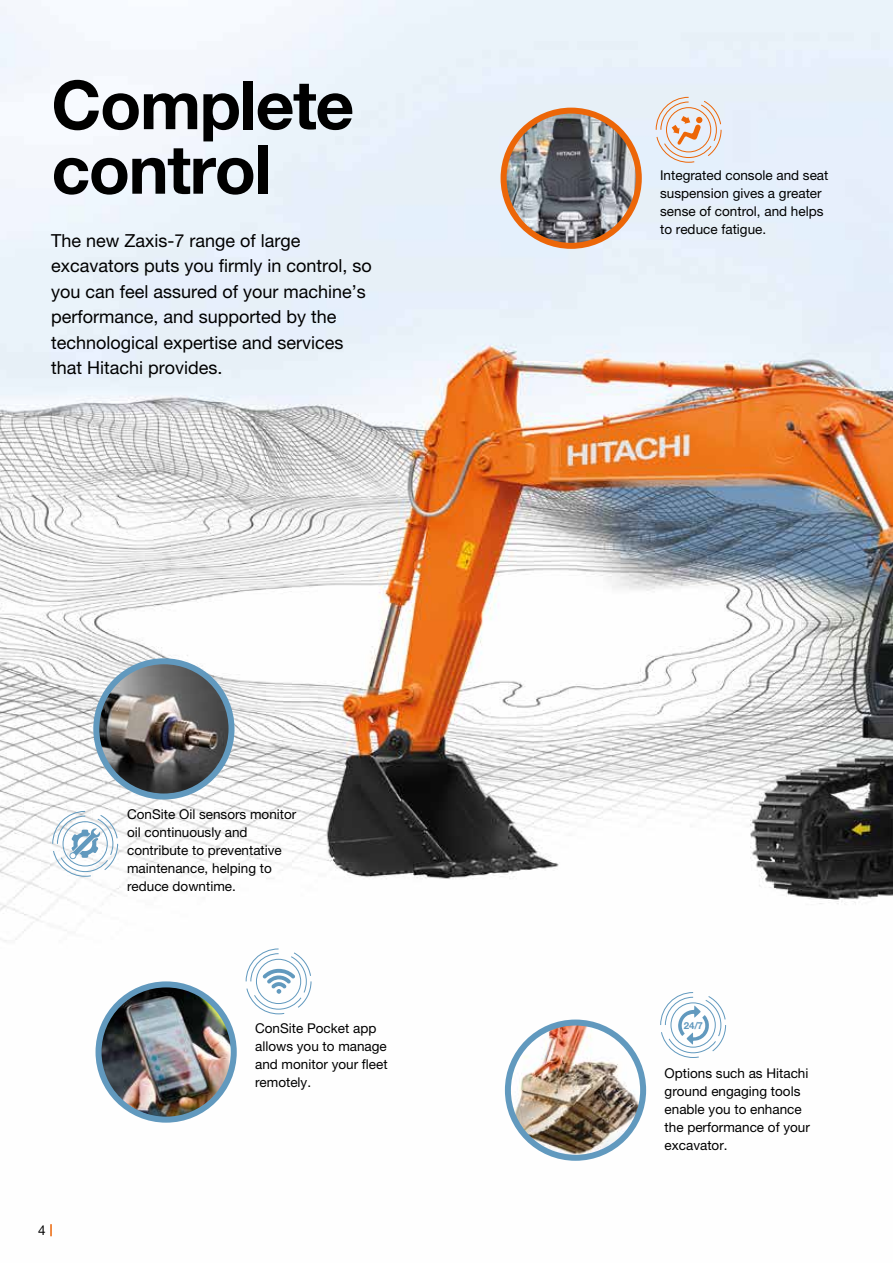
<style>
.page{position:relative;width:893px;height:1263px;background:#fff}
.page>*{position:absolute;margin:0;border:0;box-sizing:border-box;transform-origin:0 0}
.t1{font:700 67.5px/64.5px "Helvetica Neue LT Pro";letter-spacing:-.02em;color:#000}
.t2{font:18px/25.5px "Helvetica Neue LT Pro";color:#000}
.t3{font:13.5px/18px "Helvetica Neue LT Pro";color:#000}
.t4{font:700 9.75px "Helvetica Neue LT Pro";color:#6199be}
</style>
<div class="page">
<img style="left:0;top:0;width:893px;height:1237px">
<svg style="left:655px;top:96px;width:67px;height:67px;background:#e6dbd5"></svg>
<div style="left:666px;top:107px;width:45px;height:45px;border:1px solid #ec6608;border-radius:50%"></div>
<img style="left:508px;top:1022px;width:135px;height:136px;border-radius:68px">
<div style="left:505px;top:1019px;width:141px;height:142px;border:6px solid #6199be;border-radius:50%"></div>
<img style="left:99px;top:984px;width:135px;height:136px;border-radius:68px">
<div style="left:96px;top:981px;width:141px;height:142px;border:6px solid #6199be;border-radius:50%"></div>
<img style="left:96px;top:661px;width:135px;height:135px;border-radius:68px">
<div style="left:93px;top:658px;width:141px;height:141px;border:6px solid #6199be;border-radius:50%"></div>
<svg style="left:52px;top:810px;width:67px;height:67px"></svg>
<div style="left:63px;top:821px;width:45px;height:45px;border:1px solid #6199be;border-radius:50%"></div>
<svg style="left:245px;top:948px;width:67px;height:67px"></svg>
<svg style="left:660px;top:991px;width:67px;height:67px"></svg>
<img style="left:504px;top:111px;width:135px;height:135px;border-radius:68px">
<div style="left:501px;top:108px;width:141px;height:141px;border:6px solid #ec6608;border-radius:50%"></div>
<svg style="left:50px;top:1224px;width:2px;height:12px"></svg>
<h1 class="t1" style="left:51px;top:71px;width:304px">Complete control</h1>
<h2 class="t2" style="left:51px;top:227px;width:322px">The new Zaxis-7 range of large excavators puts you firmly in control, so you can feel assured of your machine’s performance, and supported by the technological expertise and services that Hitachi provides.</h2>
<p class="t3" style="left:127px;top:805px;width:171px">ConSite Oil sensors monitor oil continuously and contribute to preventative maintenance, helping to reduce downtime.</p>
<p class="t3" style="left:38px;top:1221px;width:9px">4</p>
<p class="t3" style="left:255px;top:1019px;width:134px">ConSite Pocket app allows you to manage and monitor your fleet remotely.</p>
<p class="t3" style="left:660px;top:166px;width:170px">Integrated console and seat suspension gives a greater sense of control, and helps to reduce fatigue.</p>
<p class="t4" style="left:684px;top:1019px;width:21px">24/7</p>
<p class="t3" style="left:665px;top:1064px;width:147px">Options such as Hitachi ground engaging tools enable you to enhance the performance of your excavator.</p>
</div>
